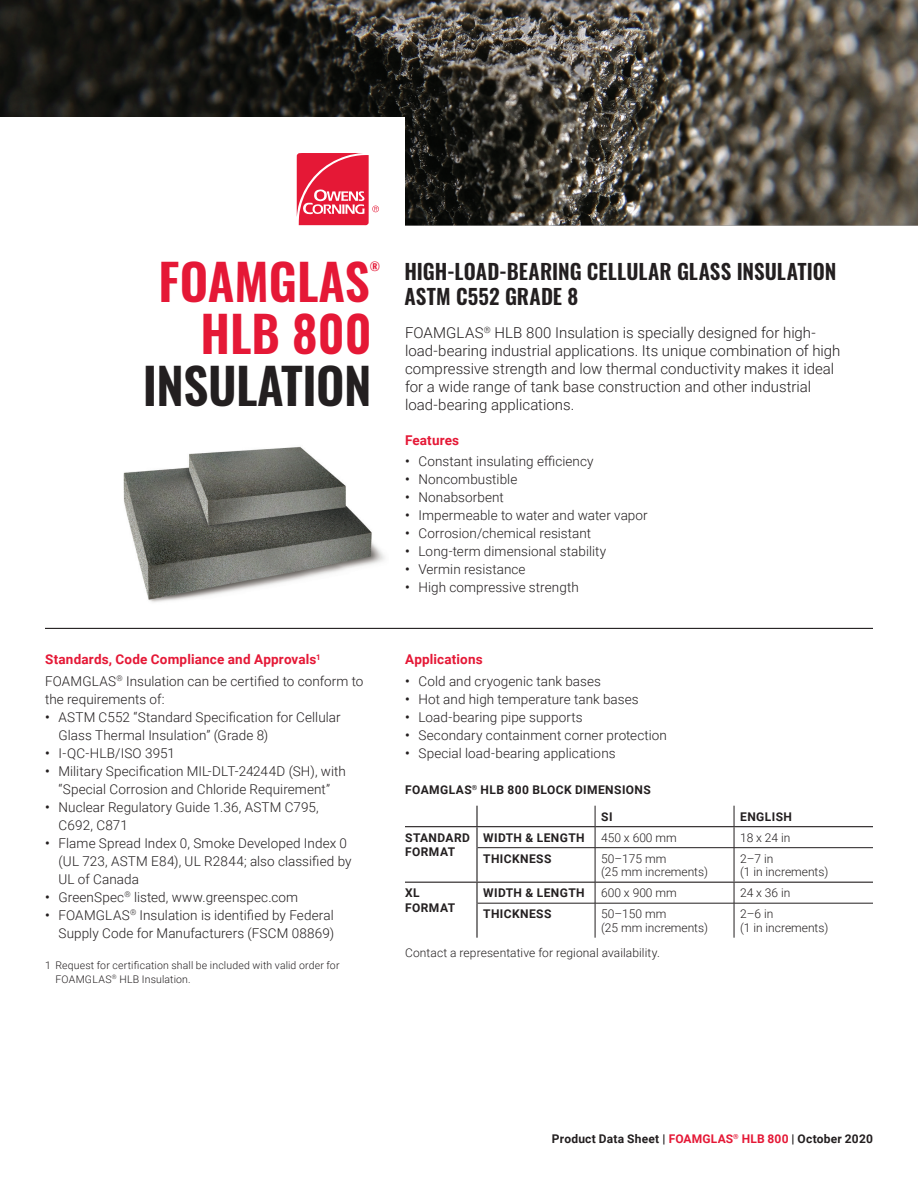
<style>
.page{position:relative;width:918px;height:1188px;background:#fff}
.page>*{position:absolute;margin:0;border:0;box-sizing:border-box;transform-origin:0 0}
.t1{font:600 49.5px "Oswald";color:#e51836}
.t2{font:600 49.5px "Oswald";letter-spacing:-.01em;color:#231f20}
.H2_Subhead__black{font:600 21px "Oswald";color:#231f20}
.Intro{font:300 15px/18px "Roboto";color:#231f20}
.Product__body{font:300 13.5px/18px "Roboto";letter-spacing:.005em;color:#231f20}
.Section_Headers_-_Re{font:700 13.5px "Roboto";letter-spacing:.015em;color:#e51836}
.Product__body-2{font:300 12px "Roboto";color:#231f20}
.t3{font:700 12px/14.4px "Roboto";letter-spacing:.035em;color:#231f20}
.t4{font:700 12px "Roboto";letter-spacing:.015em;color:#231f20}
.t5{font:600 11.55px "Oswald";color:#e51836}
.Footnote_for_numbere{font:300 10.5px/13.5px "Roboto";letter-spacing:.015em;color:#231f20}
.s1{font-weight:500}
.s2{color:#e51836}
</style>
<div class="page">
<img style="left:123px;top:446px;width:262px;height:156px">
<hr style="left:45px;top:628px;width:828px;height:1px;background:#231f20">
<img style="left:0;top:0;width:918px;height:225px">
<svg style="left:297px;top:153px;width:82px;height:72px"></svg>
<svg style="left:734px;top:806px;width:1px;height:41px"></svg>
<hr style="left:734px;top:848px;width:1px;height:34px;background:#231f20">
<svg style="left:734px;top:883px;width:1px;height:20px"></svg>
<hr style="left:734px;top:903px;width:1px;height:35px;background:#231f20">
<hr style="left:405px;top:826px;width:72px;height:1px;background:#231f20">
<hr style="left:477px;top:826px;width:118px;height:1px;background:#231f20">
<hr style="left:595px;top:826px;width:139px;height:1px;background:#231f20">
<hr style="left:734px;top:826px;width:139px;height:1px;background:#231f20">
<hr style="left:405px;top:882px;width:72px;height:1px;background:#231f20">
<hr style="left:477px;top:882px;width:118px;height:1px;background:#231f20">
<hr style="left:595px;top:882px;width:139px;height:1px;background:#231f20">
<hr style="left:734px;top:882px;width:139px;height:1px;background:#231f20">
<hr style="left:478px;top:847px;width:117px;height:1px;background:#231f20">
<hr style="left:595px;top:847px;width:139px;height:1px;background:#231f20">
<hr style="left:734px;top:847px;width:139px;height:1px;background:#231f20">
<hr style="left:478px;top:903px;width:117px;height:1px;background:#231f20">
<hr style="left:595px;top:903px;width:139px;height:1px;background:#231f20">
<hr style="left:734px;top:903px;width:139px;height:1px;background:#231f20">
<hr style="left:476px;top:806px;width:2px;height:20px;background:#231f20">
<hr style="left:476px;top:827px;width:2px;height:21px;background:#231f20">
<hr style="left:476px;top:848px;width:2px;height:34px;background:#231f20">
<hr style="left:476px;top:883px;width:2px;height:20px;background:#231f20">
<hr style="left:476px;top:903px;width:2px;height:35px;background:#231f20">
<svg style="left:595px;top:806px;width:1px;height:41px"></svg>
<hr style="left:595px;top:848px;width:1px;height:34px;background:#231f20">
<svg style="left:595px;top:882px;width:1px;height:21px"></svg>
<hr style="left:595px;top:903px;width:1px;height:35px;background:#231f20">
<h1 class="t1" style="left:159px;top:256px;width:213px">FOAMGLAS</h1>
<h1 class="t5" style="left:370px;top:261px;width:12px">®</h1>
<h1 class="t1" style="left:200px;top:308px;width:173px">HLB 800</h1>
<h1 class="t2" style="left:143px;top:360px;width:230px">INSULATION</h1>
<p class="Section_Headers_-_Re" style="left:45px;top:650px;width:277px">Standards, Code Compliance and Approvals<sup>1</sup></p>
<p class="Product__body" style="left:45px;top:672px;width:320px">FOAMGLAS<sup>®</sup> Insulation can be certified to conform to the requirements of:</p>
<p class="Product__body" style="left:59px;top:708px;width:284px;text-indent:-14px"><span class="s1">•</span> ASTM C552 “Standard Specification for Cellular<br>Glass Thermal Insulation” (Grade 8)</p>
<p class="Product__body" style="left:45px;top:744px;width:132px"><span class="s1">•</span> I-QC-HLB/ISO 3951</p>
<p class="Product__body" style="left:45px;top:762px;width:302px;text-align:center"><span class="s1">•</span> Military Specification MIL-DLT-24244D (SH), with “Special Corrosion and Chloride Requirement”</p>
<p class="Product__body" style="left:59px;top:798px;width:262px;text-indent:-14px"><span class="s1">•</span> Nuclear Regulatory Guide 1.36, ASTM C795,<br>C692, C871</p>
<p class="Product__body" style="left:59px;top:834px;width:294px;text-indent:-14px"><span class="s1">•</span> Flame Spread Index 0, Smoke Developed Index 0 (UL 723, ASTM E84), UL R2844; also classified by<br>UL of Canada</p>
<p class="Product__body" style="left:45px;top:888px;width:255px"><span class="s1">•</span> GreenSpec<sup>®</sup> listed, www.greenspec.com</p>
<p class="Product__body" style="left:45px;top:906px;width:291px;text-align:right"><span class="s1">•</span> FOAMGLAS<sup>®</sup> Insulation is identified by Federal<br>Supply Code for Manufacturers (FSCM 08869)</p>
<p class="Footnote_for_numbere" style="left:56px;top:959px;width:286px;text-indent:-10px">1 Request for certification shall be included with valid order for<br>FOAMGLAS<sup>®</sup> HLB Insulation.</p>
<p class="H2_Subhead__black" style="left:405px;top:260px;width:433px">HIGH-LOAD-BEARING CELLULAR GLASS INSULATION</p>
<p class="H2_Subhead__black" style="left:405px;top:286px;width:175px">ASTM C552 GRADE 8</p>
<p class="Intro" style="left:405px;top:323px;width:437px">FOAMGLAS<sup>®</sup> HLB 800 Insulation is specially designed for high&shy;load-bearing industrial applications. Its unique combination of high compressive strength and low thermal conductivity makes it ideal for a wide range of tank base construction and other industrial load-bearing applications.</p>
<p class="Section_Headers_-_Re" style="left:405px;top:431px;width:56px">Features</p>
<p class="Product__body" style="left:405px;top:452px;width:190px"><span class="s1">•</span> Constant insulating efficiency</p>
<p class="Product__body" style="left:405px;top:470px;width:114px"><span class="s1">•</span> Noncombustible</p>
<p class="Product__body" style="left:405px;top:488px;width:100px"><span class="s1">•</span> Nonabsorbent</p>
<p class="Product__body" style="left:405px;top:506px;width:244px"><span class="s1">•</span> Impermeable to water and water vapor</p>
<p class="Product__body" style="left:405px;top:524px;width:188px"><span class="s1">•</span> Corrosion/chemical resistant</p>
<p class="Product__body" style="left:405px;top:542px;width:203px"><span class="s1">•</span> Long-term dimensional stability</p>
<p class="Product__body" style="left:405px;top:560px;width:122px"><span class="s1">•</span> Vermin resistance</p>
<p class="Product__body" style="left:405px;top:578px;width:175px"><span class="s1">•</span> High compressive strength</p>
<p class="Section_Headers_-_Re" style="left:405px;top:650px;width:79px">Applications</p>
<p class="Product__body" style="left:405px;top:672px;width:197px"><span class="s1">•</span> Cold and cryogenic tank bases</p>
<p class="Product__body" style="left:405px;top:690px;width:235px"><span class="s1">•</span> Hot and high temperature tank bases</p>
<p class="Product__body" style="left:405px;top:708px;width:179px"><span class="s1">•</span> Load-bearing pipe supports</p>
<p class="Product__body" style="left:405px;top:726px;width:264px"><span class="s1">•</span> Secondary containment corner protection</p>
<p class="Product__body" style="left:405px;top:744px;width:212px"><span class="s1">•</span> Special load-bearing applications</p>
<p class="t3" style="left:405px;top:782px;width:247px">FOAMGLAS<sup>®</sup> HLB 800 BLOCK DIMENSIONS</p>
<p class="t3" style="left:601px;top:809px;width:13px">SI</p>
<p class="t3" style="left:740px;top:809px;width:53px">ENGLISH</p>
<p class="t3" style="left:405px;top:830px;width:66px">STANDARD<br>FORMAT</p>
<p class="t3" style="left:483px;top:830px;width:103px">WIDTH &amp; LENGTH</p>
<p class="Product__body-2" style="left:601px;top:829px;width:77px">450 x 600 mm</p>
<p class="Product__body-2" style="left:740px;top:829px;width:52px">18 x 24 in</p>
<p class="t3" style="left:483px;top:851px;width:70px">THICKNESS</p>
<p class="Product__body-2" style="left:601px;top:850px;width:67px">50–175 mm</p>
<p class="Product__body-2" style="left:601px;top:864px;width:109px">(25 mm increments)</p>
<p class="Product__body-2" style="left:740px;top:850px;width:35px">2–7 in</p>
<p class="Product__body-2" style="left:740px;top:864px;width:90px">(1 in increments)</p>
<p class="t3" style="left:405px;top:885px;width:52px">XL<br>FORMAT</p>
<p class="t3" style="left:483px;top:885px;width:103px">WIDTH &amp; LENGTH</p>
<p class="Product__body-2" style="left:601px;top:885px;width:77px">600 x 900 mm</p>
<p class="Product__body-2" style="left:740px;top:885px;width:52px">24 x 36 in</p>
<p class="t3" style="left:483px;top:906px;width:70px">THICKNESS</p>
<p class="Product__body-2" style="left:601px;top:906px;width:67px">50–150 mm</p>
<p class="Product__body-2" style="left:601px;top:919px;width:109px">(25 mm increments)</p>
<p class="Product__body-2" style="left:740px;top:906px;width:35px">2–6 in</p>
<p class="Product__body-2" style="left:740px;top:919px;width:90px">(1 in increments)</p>
<p class="Product__body-2" style="left:405px;top:945px;width:256px">Contact a representative for regional availability.</p>
<p class="t4" style="left:552px;top:1130px;width:323px">Product Data Sheet | <span class="s2">FOAMGLAS</span><sup>®</sup> <span class="s2">HLB 800</span> | October 2020</p>
</div>
